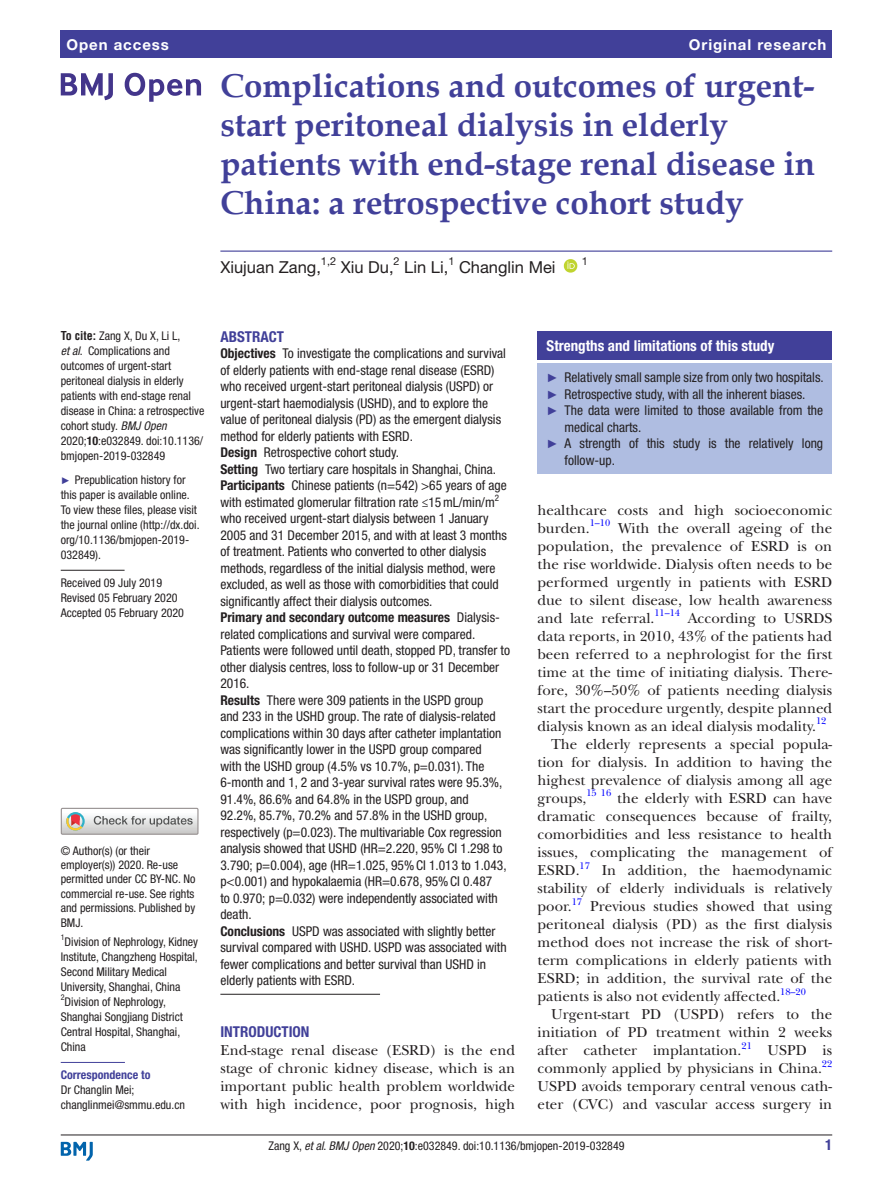
<style>
.page{position:relative;width:893px;height:1191px;background:#fff}
.page>*{position:absolute;margin:0;border:0;box-sizing:border-box;transform-origin:0 0}
.t1{font:700 33px/39px "Book Antiqua";color:#414099}
.t2{font:16.5px "Helvetica Neue LT Std";color:#231f20}
.t3{font:15px/18px "New Baskerville";color:#231f20;text-align:justify}
.t4{font:700 condensed 15px "Helvetica Neue LT Std";color:#fff}
.t5{font:700 15px "Helvetica Neue LT Std";letter-spacing:.065em;color:#fff}
.t6{font:700 condensed 15px "Helvetica Neue LT Std";color:#414099}
.t7{font:condensed 13.5px/16.5px "Helvetica Neue LT Std";color:#231f20}
.t8{font:condensed 12px/15px "Helvetica Neue LT Std";color:#231f20}
.t9{font:700 condensed 12px "Helvetica Neue LT Std";color:#414099}
.t10{font:10.95px "Helvetica Neue LT Std";color:#231f20}
.t11{font:9.9px "New Baskerville";color:#00f}
.t12{font:condensed 7.95px "Helvetica Neue LT Std";color:#231f20}
.s1{font-family:"Helvetica LT Std";font-weight:700}
.s2{font-style:italic}
.s3{font-weight:700}
.s4{font-family:"Arial";font-stretch:normal;font-size:9.75px;color:#414099}
.s5{font-family:"Arial";font-stretch:normal;font-size:12px;color:#414099}
</style>
<div class="page">
<hr style="left:61px;top:1134px;width:771px;height:1px;background:#231f20">
<svg style="left:61px;top:1141px;width:32px;height:19px"></svg>
<div style="left:61px;top:31px;width:771px;height:27px;background:#414099"></div>
<hr style="left:220px;top:250px;width:612px;height:2px;background:#414099">
<svg style="left:564px;top:259px;width:13px;height:14px"></svg>
<hr style="left:61px;top:570px;width:64px;height:1px;background:#231f20">
<hr style="left:61px;top:1062px;width:64px;height:1px;background:#414099">
<svg style="left:61px;top:73px;width:52px;height:27px"></svg>
<svg style="left:125px;top:73px;width:76px;height:29px"></svg>
<div style="left:61px;top:807px;width:138px;height:27px;border:1px solid #969090"></div>
<svg style="left:61px;top:808px;width:137px;height:26px"></svg>
<div style="left:538px;top:331px;width:294px;height:29px;background:#414099"></div>
<div style="left:538px;top:364px;width:294px;height:110px;background:#afbde1"></div>
<hr style="left:220px;top:994px;width:160px;height:1px;background:#231f20">
<p class="t5" style="left:66px;top:35px;width:104px">Open access</p>
<p class="t5" style="left:689px;top:35px;width:139px">Original research</p>
<h1 class="t1" style="left:220px;top:66px;width:596px">Complications and outcomes of urgent&shy;start peritoneal dialysis in elderly patients with end-stage renal disease in China: a retrospective cohort study</h1>
<p class="t2" style="left:220px;top:257px;width:102px">Xiujuan Zang,</p>
<p class="t10" style="left:321px;top:255px;width:17px">1,2</p>
<p class="t2" style="left:341px;top:257px;width:54px">Xiu Du,</p>
<p class="t10" style="left:394px;top:255px;width:8px">2</p>
<p class="t2" style="left:404px;top:257px;width:46px">Lin Li,</p>
<p class="t10" style="left:448px;top:255px;width:8px">1</p>
<p class="t2" style="left:459px;top:257px;width:98px">Changlin Mei</p>
<p class="t10" style="left:582px;top:255px;width:8px">1</p>
<p class="t8" style="left:61px;top:328px;width:145px"><span class="s1">To cite:</span> Zang X, Du X, Li L,<br><span class="s2">et al</span>. Complications and outcomes of urgent-start peritoneal dialysis in elderly patients with end-stage renal disease in China: a retrospective cohort study. <span class="s2">BMJ Open<br></span>2020;<span class="s3">10</span>:e032849. doi:10.1136/ bmjopen-2019-032849</p>
<p class="t8" style="left:61px;top:472px;width:140px"><span class="s4">►</span> Prepublication history for this paper is available online.<br>To view these files, please visit the journal online (http://dx.doi. org/10.1136/bmjopen-2019-<br>032849).</p>
<p class="t8" style="left:61px;top:575px;width:125px">Received 09 July 2019<br>Revised 05 February 2020<br>Accepted 05 February 2020</p>
<p class="t8" style="left:61px;top:843px;width:136px;line-height:14.4px">© Author(s) (or their employer(s)) 2020. Re-use permitted under CC BY-NC. No commercial re-use. See rights and permissions. Published by<br>BMJ.</p>
<p class="t12" style="left:61px;top:933px;width:5px">1</p>
<p class="t8" style="left:61px;top:934px;width:139px;text-indent:4px">Division of Nephrology, Kidney<br>Institute, Changzheng Hospital,<br>Second Military Medical<br>University, Shanghai, China<br><sup>2</sup>Division of Nephrology,<br>Shanghai Songjiang District<br>Central Hospital, Shanghai,<br>China</p>
<p class="t9" style="left:61px;top:1067px;width:91px">Correspondence to</p>
<p class="t8" style="left:61px;top:1082px;width:126px">Dr Changlin Mei; changlinmei@smmu.edu.cn</p>
<p class="t6" style="left:220px;top:327px;width:65px">Abstract</p>
<p class="t7" style="left:220px;top:345px;width:291px"><span class="s3">Objectives</span> To investigate the complications and survival of elderly patients with end-stage renal disease (ESRD) who received urgent-start peritoneal dialysis (USPD) or urgent-start haemodialysis (USHD), and to explore the value of peritoneal dialysis (PD) as the emergent dialysis method for elderly patients with ESRD.<br><span class="s3">Design</span> Retrospective cohort study.<br><span class="s3">Setting</span> Two tertiary care hospitals in Shanghai, China.<br><span class="s3">Participants</span> Chinese patients (n=542) &gt;65 years of age with estimated glomerular filtration rate ≤15mL/min/m<sup>2 </sup>who received urgent-start dialysis between 1 January 2005 and 31 December 2015, and with at least 3 months of treatment. Patients who converted to other dialysis methods, regardless of the initial dialysis method, were excluded, as well as those with comorbidities that could significantly affect their dialysis outcomes.<br><span class="s3">Primary and secondary outcome measures</span> Dialysis&shy;related complications and survival were compared.<br>Patients were followed until death, stopped PD, transfer to other dialysis centres, loss to follow-up or 31 December 2016.<br><span class="s3">Results</span> There were 309 patients in the USPD group<br>and 233 in the USHD group. The rate of dialysis-related complications within 30 days after catheter implantation was significantly lower in the USPD group compared<br>with the USHD group (4.5% vs 10.7%, p=0.031). The 6-month and 1, 2 and 3-year survival rates were 95.3%, 91.4%, 86.6% and 64.8% in the USPD group, and<br>92.2%, 85.7%, 70.2% and 57.8% in the USHD group, respectively (p=0.023). The multivariable Cox regression analysis showed that USHD (HR=2.220, 95% CI 1.298 to 3.790; p=0.004), age (HR=1.025, 95%CI 1.013 to 1.043, p&lt;0.001) and hypokalaemia (HR=0.678, 95%CI 0.487<br>to 0.970; p=0.032) were independently associated with death.<br><span class="s3">Conclusions</span> USPD was associated with slightly better survival compared with USHD. USPD was associated with fewer complications and better survival than USHD in elderly patients with ESRD.</p>
<p class="t6" style="left:220px;top:1023px;width:91px">Introduction</p>
<p class="t3" style="left:220px;top:1041px;width:296px">End-stage renal disease (ESRD) is the end stage of chronic kidney disease, which is an important public health problem worldwide with high incidence, poor prognosis, high</p>
<p class="t4" style="left:547px;top:336px;width:229px">Strengths and limitations of this study</p>
<p class="t7" style="left:547px;top:369px;width:279px"><span class="s5">►</span> Relatively small sample size from only two hospitals.</p>
<p class="t7" style="left:547px;top:386px;width:260px"><span class="s5">►</span> Retrospective study, with all the inherent biases.</p>
<p class="t7" style="left:547px;top:402px;width:278px"><span class="s5">►</span> The data were limited to those available from the</p>
<p class="t7" style="left:565px;top:419px;width:78px">medical charts.</p>
<p class="t7" style="left:547px;top:435px;width:278px"><span class="s5">►</span> A strength of this study is the relatively long</p>
<p class="t7" style="left:565px;top:452px;width:52px">follow-up.</p>
<p class="t3" style="left:538px;top:501px;width:296px">healthcare costs and high socioeconomic burden.<sup>1–10</sup></p>
<p class="t3" style="left:538px;top:519px;width:296px;text-indent:81px">With the overall ageing of the population, the prevalence of ESRD is on the rise worldwide. Dialysis often needs to be performed urgently in patients with ESRD due to silent disease, low health awareness and late referral.</p>
<p class="t11" style="left:654px;top:607px;width:27px">11–14</p>
<p class="t3" style="left:538px;top:609px;width:296px;text-indent:150px">According to USRDS data reports, in 2010, 43% of the patients had been referred to a nephrologist for the first time at the time of initiating dialysis. There&shy;fore, 30%–50% of patients needing dialysis start the procedure urgently, despite planned dialysis known as an ideal dialysis modality.</p>
<p class="t11" style="left:816px;top:715px;width:12px">12</p>
<p class="t3" style="left:538px;top:735px;width:296px;text-indent:14px">The elderly represents a special popula&shy;tion for dialysis. In addition to having the highest prevalence of dialysis among all age groups,</p>
<p class="t11" style="left:586px;top:787px;width:26px">15 16</p>
<p class="t3" style="left:538px;top:789px;width:296px;text-indent:80px">the elderly with ESRD can have dramatic consequences because of frailty, comorbidities and less resistance to health issues, complicating the management of ESRD.</p>
<p class="t11" style="left:580px;top:859px;width:12px">17</p>
<p class="t3" style="left:538px;top:861px;width:296px;text-indent:64px">In addition, the haemodynamic stability of elderly individuals is relatively poor.</p>
<p class="t11" style="left:572px;top:895px;width:12px">17</p>
<p class="t3" style="left:538px;top:897px;width:296px;text-indent:53px">Previous studies showed that using peritoneal dialysis (PD) as the first dialysis method does not increase the risk of short&shy;term complications in elderly patients with ESRD; in addition, the survival rate of the patients is also not evidently affected.</p>
<p class="t11" style="left:780px;top:985px;width:27px">18–20</p>
<p class="t3" style="left:538px;top:1005px;width:296px;text-indent:14px">Urgent-start PD (USPD) refers to the initiation of PD treatment within 2 weeks after catheter implantation.</p>
<p class="t11" style="left:741px;top:1039px;width:12px">21</p>
<p class="t3" style="left:538px;top:1041px;width:296px;text-indent:230px">USPD is commonly applied by physicians in China.</p>
<p class="t11" style="left:822px;top:1057px;width:12px">22</p>
<p class="t3" style="left:538px;top:1077px;width:296px">USPD avoids temporary central venous cath&shy;eter (CVC) and vascular access surgery in</p>
<p class="t8" style="left:268px;top:1137px;width:358px">Zang X, <span class="s2">et al</span>. <span class="s2">BMJ Open</span> 2020;<span class="s3">10</span>:e032849. doi:10.1136/bmjopen-2019-032849</p>
<p class="t6" style="left:825px;top:1135px;width:9px">1</p>
</div>
